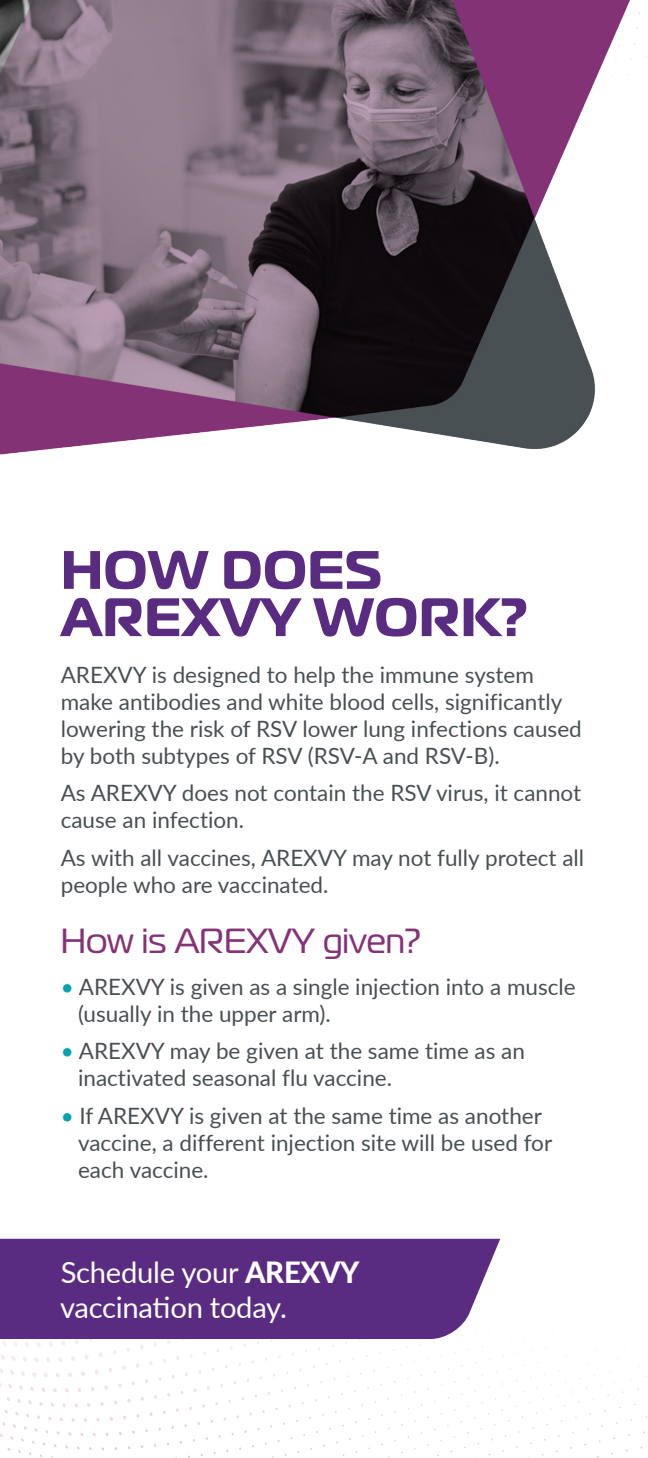
<style>
.page{position:relative;width:648px;height:1458px;background:#fff}
.page>*{position:absolute;margin:0;border:0;box-sizing:border-box;transform-origin:0 0}
.t1{font:700 54px/47.2px "Magistral";letter-spacing:.01em;color:#592c82}
.t2{font:34.88px "Magistral";color:#853276}
.t3{font:29.25px/35.1px "Lato";letter-spacing:-.01em;color:#fff}
.t4{font:22.5px/27px "Lato";color:#495054}
.s1{color:#00a3b0}
.s2{font-weight:900}
</style>
<div class="page">
<img style="left:0;top:0;width:647px;height:455px">
<div style="left:0;top:1239px;width:500px;height:100px;background:#592c82"></div>
<h1 class="t1" style="left:61px;top:546px;width:468px">HOW DOES<br>AREXVY WORK?</h1>
<p class="t4" style="left:61px;top:661px;width:523px">AREXVY is designed to help the immune system make antibodies and white blood cells, significantly lowering the risk of RSV lower lung infections caused by both subtypes of RSV (RSV-A and RSV-B).</p>
<p class="t4" style="left:61px;top:779px;width:522px">As AREXVY does not contain the RSV virus, it cannot cause an infection.</p>
<p class="t4" style="left:61px;top:843px;width:525px">As with all vaccines, AREXVY may not fully protect all people who are vaccinated.</p>
<h2 class="t2" style="left:61px;top:920px;width:362px">How is AREXVY given?</h2>
<p class="t4" style="left:78px;top:973px;width:499px;text-indent:-17px"><span class="s1">•</span> AREXVY is given as a single injection into a muscle (usually in the upper arm).</p>
<p class="t4" style="left:78px;top:1037px;width:448px;text-indent:-17px"><span class="s1">•</span> AREXVY may be given at the same time as an inactivated seasonal flu vaccine.</p>
<p class="t4" style="left:78px;top:1101px;width:476px;text-indent:-17px"><span class="s1">•</span> If AREXVY is given at the same time as another vaccine, a different injection site will be used for each vaccine.</p>
<h3 class="t3" style="left:60px;top:1254px;width:301px">Schedule your <span class="s2">AREXVY </span>vaccination today.</h3>
</div>
